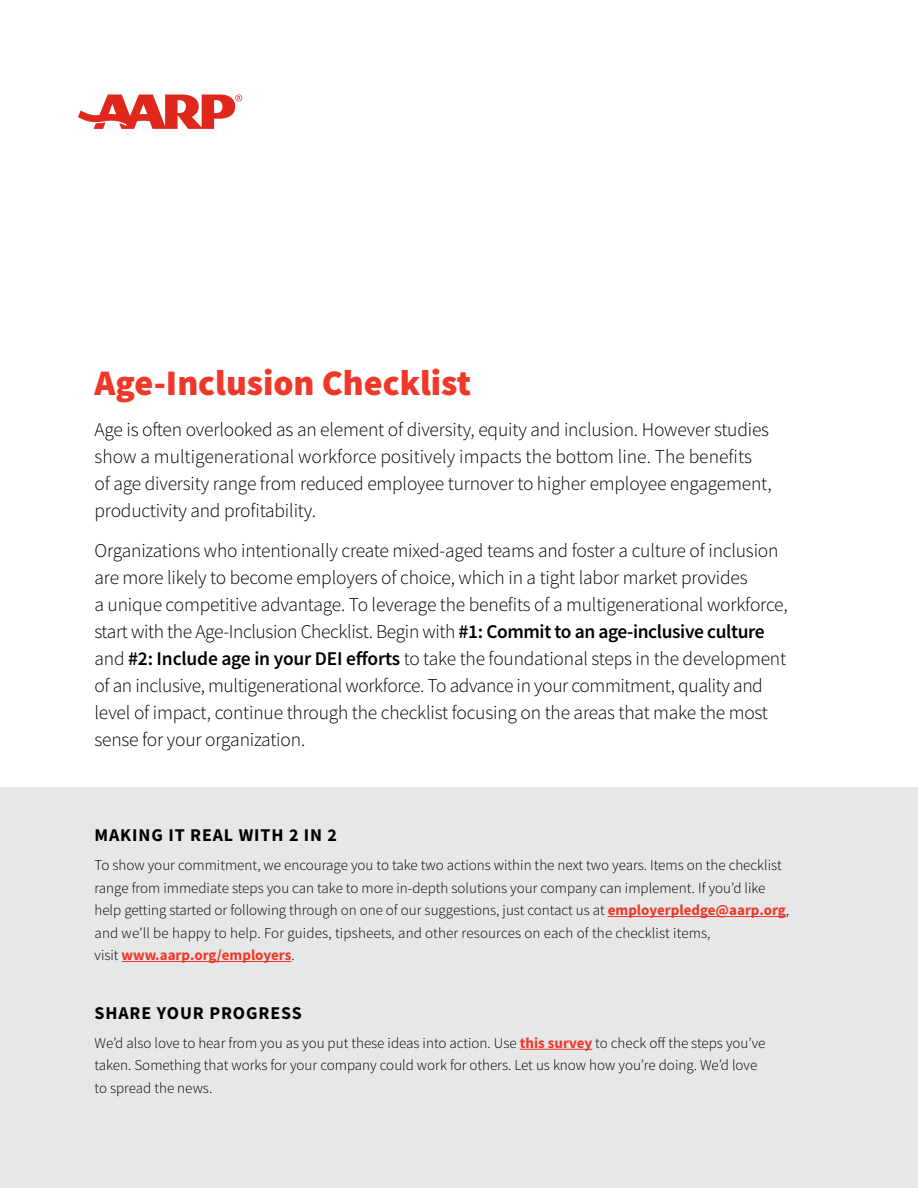
<style>
.page{position:relative;width:918px;height:1188px;background:#fff}
.page>*{position:absolute;margin:0;border:0;box-sizing:border-box;transform-origin:0 0}
.t1{font:900 36px "Source Sans Pro";color:#ef3829}
.t2{font:300 19.5px/27px "Source Sans Pro";letter-spacing:-.01em;color:#000}
.t3{font:700 18px "Source Sans Pro";letter-spacing:.05em;color:#000}
.t4{font:300 15px/22.5px "Source Sans Pro";color:#000}
.s1{font-weight:600}
.s2{font-weight:700;color:#ef3829}
</style>
<div class="page">
<div style="left:0;top:788px;width:918px;height:400px;background:#e6e7e8"></div>
<hr style="left:608px;top:916px;width:178px;height:1px;background:#ef3829">
<hr style="left:122px;top:961px;width:169px;height:1px;background:#ef3829">
<hr style="left:520px;top:1049px;width:72px;height:1px;background:#ef3829">
<svg style="left:78px;top:95px;width:164px;height:34px"></svg>
<h1 class="t1" style="left:94px;top:358px;width:378px">Age-Inclusion Checklist</h1>
<p class="t2" style="left:94px;top:416px;width:679px">Age is often overlooked as an element of diversity, equity and inclusion. However studies show a multigenerational workforce positively impacts the bottom line. The benefits of age diversity range from reduced employee turnover to higher employee engagement, productivity and profitability.</p>
<p class="t2" style="left:94px;top:537px;width:695px">Organizations who intentionally create mixed-aged teams and foster a culture of inclusion are more likely to become employers of choice, which in a tight labor market provides<br>a unique competitive advantage. To leverage the benefits of a multigenerational workforce, start with the Age-Inclusion Checklist. Begin with <span class="s1">#1: Commit to an age-inclusive culture </span>and <span class="s1">#2: Include age in your DEI efforts</span> to take the foundational steps in the development of an inclusive, multigenerational workforce. To advance in your commitment, quality and level of impact, continue through the checklist focusing on the areas that make the most sense for your organization.</p>
<p class="t3" style="left:94px;top:823px;width:244px">MAKING IT REAL WITH 2 IN 2</p>
<p class="t4" style="left:94px;top:854px;width:696px">To show your commitment, we encourage you to take two actions within the next two years. Items on the checklist range from immediate steps you can take to more in-depth solutions your company can implement. If you’d like help getting started or following through on one of our suggestions, just contact us at <span class="s2">employerpledge@aarp.org</span>, and we’ll be happy to help. For guides, tipsheets, and other resources on each of the checklist items,<br>visit <span class="s2">www.aarp.org/employers</span>.</p>
<p class="t3" style="left:94px;top:1000px;width:209px">SHARE YOUR PROGRESS</p>
<p class="t4" style="left:94px;top:1032px;width:673px">We’d also love to hear from you as you put these ideas into action. Use <span class="s2">this survey</span> to check off the steps you’ve taken. Something that works for your company could work for others. Let us know how you’re doing. We’d love to spread the news.</p>
</div>
